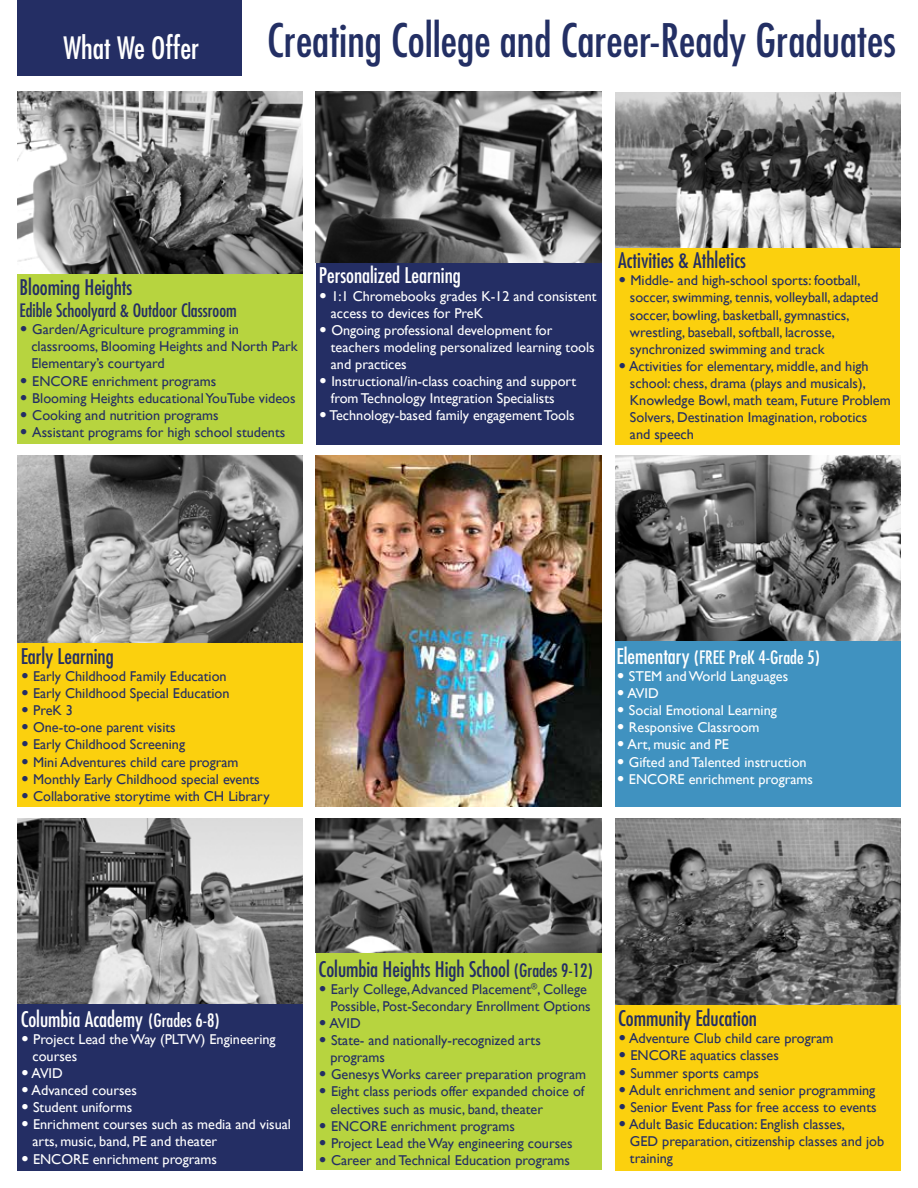
<style>
.page{position:relative;width:918px;height:1188px;background:#fff}
.page>*{position:absolute;margin:0;border:0;box-sizing:border-box;transform-origin:0 0}
.t1{font:condensed 45px "Futura Std";color:#232f64}
.t2{font:condensed 30px "Futura Std";color:#fff}
.t3{font:condensed 21px "Futura Std";color:#242e64}
.t4{font:condensed 21px "Futura Std";color:#fff}
.t5{font:condensed 18px "Futura Std";color:#242e64}
.t6{font:condensed 18px "Futura Std";color:#fff}
.t7{font:14.25px/17.1px "Gill Sans";color:#242e64}
.t8{font:14.25px/17.1px "Gill Sans";color:#fff}
.s1{font-family:"Futura Std"}
.s2{font-size:21px}
.s3{font-size:18px}
</style>
<div class="page">
<div style="left:17px;top:0;width:225px;height:76px;background:#242e64"></div>
<div style="left:18px;top:273px;width:285px;height:171px;background:#b7d43f"></div>
<img style="left:18px;top:92px;width:285px;height:182px">
<div style="left:18px;top:1001px;width:285px;height:169px;background:#242e64"></div>
<img style="left:18px;top:818px;width:285px;height:185px">
<div style="left:316px;top:949px;width:285px;height:221px;background:#b7d43f"></div>
<img style="left:316px;top:818px;width:285px;height:134px">
<div style="left:316px;top:262px;width:285px;height:182px;background:#242e64"></div>
<img style="left:316px;top:92px;width:285px;height:171px">
<div style="left:615px;top:245px;width:285px;height:200px;background:#fbd00e"></div>
<img style="left:615px;top:92px;width:285px;height:155px">
<div style="left:615px;top:1002px;width:285px;height:169px;background:#fbd00e"></div>
<img style="left:615px;top:818px;width:285px;height:186px">
<div style="left:18px;top:642px;width:285px;height:165px;background:#fbd00e"></div>
<img style="left:18px;top:455px;width:285px;height:188px">
<img style="left:316px;top:455px;width:285px;height:351px">
<div style="left:615px;top:637px;width:285px;height:170px;background:#4092c0"></div>
<img style="left:615px;top:455px;width:285px;height:186px">
<h2 class="t2" style="left:63px;top:30px;width:137px">What We Offer</h2>
<h1 class="t1" style="left:267px;top:14px;width:630px">Creating College and Career-Ready Graduates</h1>
<h3 class="t3" style="left:19px;top:275px;width:114px">Blooming Heights</h3>
<p class="t5" style="left:19px;top:300px;width:219px">Edible Schoolyard &amp; Outdoor Classroom</p>
<p class="t7" style="left:31px;top:321px;width:268px;text-indent:-12px"><span class="s1">•</span> Garden/Agriculture programming in classrooms, Blooming Heights and North Park<br>Elementary’s courtyard</p>
<p class="t7" style="left:19px;top:372px;width:198px"><span class="s1">•</span> ENCORE enrichment programs</p>
<p class="t7" style="left:19px;top:390px;width:278px"><span class="s1">•</span> Blooming Heights educational YouTube videos</p>
<p class="t7" style="left:19px;top:407px;width:201px"><span class="s1">•</span> Cooking and nutrition programs</p>
<p class="t7" style="left:19px;top:424px;width:267px"><span class="s1">•</span> Assistant programs for high school students</p>
<h3 class="t4" style="left:319px;top:263px;width:143px">Personalized Learning</h3>
<p class="t8" style="left:331px;top:288px;width:267px;text-indent:-12px"><span class="s1">•</span> 1:1 Chromebooks grades K-12 and consistent access to devices for PreK</p>
<p class="t8" style="left:331px;top:322px;width:265px;text-indent:-12px"><span class="s1">•</span> Ongoing professional development for teachers modeling personalized learning tools and practices</p>
<p class="t8" style="left:331px;top:373px;width:247px;text-indent:-12px"><span class="s1">•</span> Instructional/in-class coaching and support from Technology Integration Specialists</p>
<p class="t8" style="left:319px;top:407px;width:257px"><span class="s1">•</span> Technology-based family engagement Tools</p>
<h3 class="t3" style="left:618px;top:248px;width:129px">Activities &amp; Athletics</h3>
<p class="t7" style="left:630px;top:272px;width:250px;text-indent:-12px"><span class="s1">•</span> Middle- and high-school sports: football, soccer, swimming, tennis, volleyball, adapted soccer, bowling, basketball, gymnastics, wrestling, baseball, softball, lacrosse, synchronized swimming and track</p>
<p class="t7" style="left:630px;top:358px;width:262px;text-indent:-12px"><span class="s1">•</span> Activities for elementary, middle, and high school: chess, drama (plays and musicals), Knowledge Bowl, math team, Future Problem Solvers, Destination Imagination, robotics and speech</p>
<h3 class="t3" style="left:21px;top:644px;width:95px">Early Learning</h3>
<p class="t7" style="left:21px;top:668px;width:207px"><span class="s1">•</span> Early Childhood Family Education</p>
<p class="t7" style="left:21px;top:685px;width:210px"><span class="s1">•</span> Early Childhood Special Education</p>
<p class="t7" style="left:21px;top:702px;width:54px"><span class="s1">•</span> PreK 3</p>
<p class="t7" style="left:21px;top:719px;width:157px"><span class="s1">•</span> One-to-one parent visits</p>
<p class="t7" style="left:21px;top:736px;width:166px"><span class="s1">•</span> Early Childhood Screening</p>
<p class="t7" style="left:21px;top:753px;width:219px"><span class="s1">•</span> Mini Adventures child care program</p>
<p class="t7" style="left:21px;top:771px;width:241px"><span class="s1">•</span> Monthly Early Childhood special events</p>
<p class="t7" style="left:21px;top:788px;width:250px"><span class="s1">•</span> Collaborative storytime with CH Library</p>
<p class="t6" style="left:617px;top:646px;width:205px"><span class="s2">Elementary</span> (FREE PreK 4-Grade 5)</p>
<p class="t8" style="left:617px;top:668px;width:173px"><span class="s1">•</span> STEM and World Languages</p>
<p class="t8" style="left:617px;top:685px;width:44px"><span class="s1">•</span> AVID</p>
<p class="t8" style="left:617px;top:702px;width:162px"><span class="s1">•</span> Social Emotional Learning</p>
<p class="t8" style="left:617px;top:719px;width:145px"><span class="s1">•</span> Responsive Classroom</p>
<p class="t8" style="left:617px;top:736px;width:114px"><span class="s1">•</span> Art, music and PE</p>
<p class="t8" style="left:617px;top:753px;width:192px"><span class="s1">•</span> Gifted and Talented instruction</p>
<p class="t8" style="left:617px;top:771px;width:198px"><span class="s1">•</span> ENCORE enrichment programs</p>
<h3 class="t4" style="left:21px;top:1006px;width:200px">Columbia Academy <span class="s3">(Grades 6-8)</span></h3>
<p class="t8" style="left:33px;top:1031px;width:245px;text-indent:-12px"><span class="s1">•</span> Project Lead the Way (PLTW) Engineering courses</p>
<p class="t8" style="left:21px;top:1065px;width:44px"><span class="s1">•</span> AVID</p>
<p class="t8" style="left:21px;top:1082px;width:118px"><span class="s1">•</span> Advanced courses</p>
<p class="t8" style="left:21px;top:1099px;width:113px"><span class="s1">•</span> Student uniforms</p>
<p class="t8" style="left:33px;top:1116px;width:260px;text-indent:-12px"><span class="s1">•</span> Enrichment courses such as media and visual arts, music, band, PE and theater</p>
<p class="t8" style="left:21px;top:1150px;width:198px"><span class="s1">•</span> ENCORE enrichment programs</p>
<h3 class="t3" style="left:319px;top:956px;width:276px">Columbia Heights High School <span class="s3">(Grades 9-12)</span></h3>
<p class="t7" style="left:319px;top:981px;width:274px;text-align:right"><span class="s1">•</span> Early College, Advanced Placement<sup>®</sup>, College<br>Possible, Post-Secondary Enrollment Options</p>
<p class="t7" style="left:319px;top:1015px;width:44px"><span class="s1">•</span> AVID</p>
<p class="t7" style="left:330px;top:1032px;width:212px;text-indent:-12px"><span class="s1">•</span> State- and nationally-recognized arts programs</p>
<p class="t7" style="left:319px;top:1066px;width:269px"><span class="s1">•</span> Genesys Works career preparation program</p>
<p class="t7" style="left:330px;top:1083px;width:256px;text-indent:-12px"><span class="s1">•</span> Eight class periods offer expanded choice of electives such as music, band, theater</p>
<p class="t7" style="left:319px;top:1118px;width:198px"><span class="s1">•</span> ENCORE enrichment programs</p>
<p class="t7" style="left:319px;top:1135px;width:255px"><span class="s1">•</span> Project Lead the Way engineering courses</p>
<p class="t7" style="left:319px;top:1152px;width:253px"><span class="s1">•</span> Career and Technical Education programs</p>
<h3 class="t3" style="left:618px;top:1006px;width:140px">Community Education</h3>
<p class="t7" style="left:618px;top:1030px;width:217px"><span class="s1">•</span> Adventure Club child care program</p>
<p class="t7" style="left:618px;top:1047px;width:162px"><span class="s1">•</span> ENCORE aquatics classes</p>
<p class="t7" style="left:618px;top:1064px;width:142px"><span class="s1">•</span> Summer sports camps</p>
<p class="t7" style="left:618px;top:1082px;width:259px"><span class="s1">•</span> Adult enrichment and senior programming</p>
<p class="t7" style="left:618px;top:1099px;width:260px"><span class="s1">•</span> Senior Event Pass for free access to events</p>
<p class="t7" style="left:630px;top:1116px;width:256px;text-indent:-12px"><span class="s1">•</span> Adult Basic Education: English classes,<br>GED preparation, citizenship classes and job training</p>
</div>
